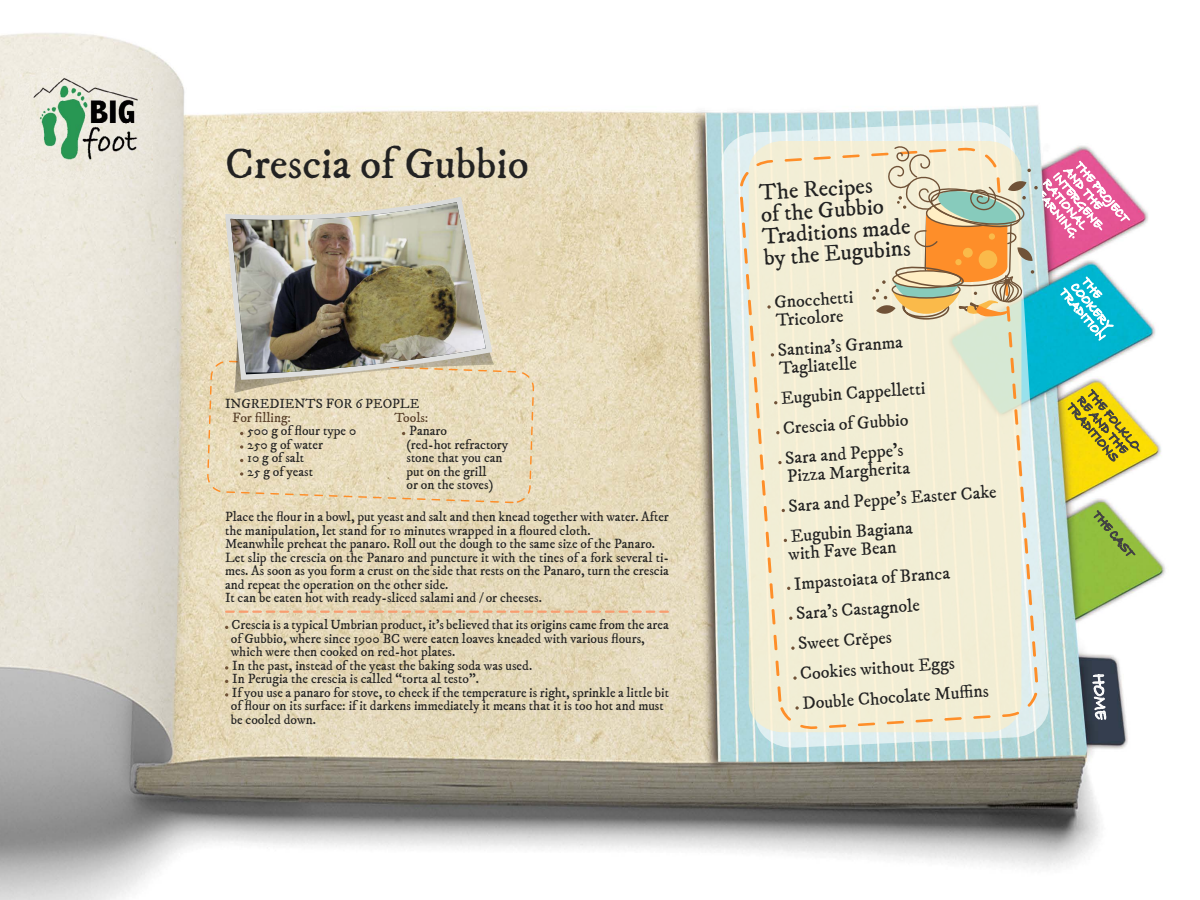
<style>
.page{position:relative;width:1200px;height:900px;background:#fff}
.page>*{position:absolute;margin:0;border:0;box-sizing:border-box;transform-origin:0 0}
.t1{font:43.5px "IM FELL DW Pica PRO Roman";color:#222}
.t2{font:23.1px "IM FELL DW Pica PRO Roman";color:#222}
.t3{font:18.75px "Bradley Hand ITCTT Bold";color:#fff;scale:.83 1}
.t4{font:18px "IM FELL DW Pica PRO Roman";color:#222}
.t5{font:14.1px/12px "Bradley Hand ITCTT Bold";color:#424242;scale:.83 1}
.t6{font:14.1px/12px "Bradley Hand ITCTT Bold";color:#fff;scale:.83 1}
.t7{font:13.5px/13.5px "IM FELL DW Pica PRO Roman";color:#222}
.t8{font:13.5px "IM FELL DW Pica PRO Roman";color:#563d27}
</style>
<div class="page">
<img style="left:0;top:33px;width:1166px;height:867px">
<svg style="left:720px;top:121px;width:330px;height:628px;background:#c8e2e3"></svg>
<svg style="left:740px;top:148px;width:298px;height:581px;background:#efecd4"></svg>
<svg style="left:207px;top:361px;width:327px;height:142px;background:#e7daba"></svg>
<svg style="left:226px;top:200px;width:268px;height:193px;background:#e0d4b5"></svg>
<svg style="left:225px;top:197px;width:267px;height:183px;background:#e3d8bd"></svg>
<img style="left:231px;top:202px;width:10px;height:170px">
<img style="left:241px;top:202px;width:245px;height:172px">
<svg style="left:1092px;top:674px;width:16px;height:46px"></svg>
<img style="left:18px;top:69px;width:134px;height:110px">
<svg style="left:240px;top:445px;width:3px;height:4px"></svg>
<svg style="left:240px;top:472px;width:3px;height:4px"></svg>
<svg style="left:225px;top:666px;width:3px;height:4px"></svg>
<svg style="left:225px;top:693px;width:3px;height:4px"></svg>
<svg style="left:226px;top:611px;width:442px;height:2px"></svg>
<svg style="left:1068px;top:388px;width:72px;height:79px;background:#d6c230"></svg>
<svg style="left:1094px;top:509px;width:42px;height:48px;background:#99b65e"></svg>
<svg style="left:767px;top:305px;width:4px;height:4px"></svg>
<svg style="left:771px;top:353px;width:3px;height:4px"></svg>
<svg style="left:776px;top:431px;width:4px;height:3px"></svg>
<svg style="left:778px;top:461px;width:4px;height:3px"></svg>
<svg style="left:789px;top:617px;width:4px;height:3px"></svg>
<svg style="left:791px;top:646px;width:4px;height:4px"></svg>
<svg style="left:793px;top:676px;width:4px;height:4px"></svg>
<svg style="left:795px;top:706px;width:4px;height:4px"></svg>
<svg style="left:872px;top:144px;width:258px;height:209px;background:#c4c3b7"></svg>
<p class="t1" style="left:225px;top:138px;width:305px">Crescia of Gubbio</p>
<p class="t7" style="left:225px;top:397px;width:196px">INGREDIENTS FOR 6 PEOPLE</p>
<p class="t8" style="left:233px;top:409px;width:60px">For filling:</p>
<p class="t7" style="left:247px;top:424px;width:111px">500 g of flour type 0</p>
<p class="t7" style="left:247px;top:438px;width:77px">250 g of water</p>
<p class="t7" style="left:247px;top:451px;width:58px">10 g of salt</p>
<p class="t7" style="left:247px;top:465px;width:67px">25 g of yeast</p>
<p class="t8" style="left:394px;top:409px;width:35px">Tools:</p>
<p class="t7" style="left:409px;top:424px;width:39px">Panaro</p>
<p class="t7" style="left:406px;top:438px;width:103px">(red-hot refractory stone that you can</p>
<p class="t7" style="left:406px;top:465px;width:82px">put on the grill</p>
<p class="t7" style="left:406px;top:478px;width:88px">or on the stoves)</p>
<p class="t7" style="left:225px;top:510px;width:445px">Place the flour in a bowl, put yeast and salt and then knead together with water. After the manipulation, let stand for 10 minutes wrapped in a floured cloth.</p>
<p class="t7" style="left:225px;top:537px;width:432px">Meanwhile preheat the panaro. Roll out the dough to the same size of the Panaro.</p>
<p class="t7" style="left:225px;top:551px;width:445px;text-align:justify">Let slip the crescia on the Panaro and puncture it with the tines of a fork several ti&shy;mes. As soon as you form a crust on the side that rests on the Panaro, turn the crescia and repeat the operation on the other side.</p>
<p class="t7" style="left:225px;top:591px;width:318px">It can be eaten hot with ready-sliced salami and / or cheeses.</p>
<p class="t7" style="left:232px;top:618px;width:439px">Crescia is a typical Umbrian product, it’s believed that its origins came from the area</p>
<p class="t7" style="left:231px;top:632px;width:416px">of Gubbio, where since 1900 BC were eaten loaves kneaded with various flours,</p>
<p class="t7" style="left:231px;top:645px;width:226px">which were then cooked on red-hot plates.</p>
<p class="t7" style="left:232px;top:659px;width:302px">In the past, instead of the yeast the baking soda was used.</p>
<p class="t7" style="left:232px;top:672px;width:248px">In Perugia the crescia is called “torta al testo”.</p>
<p class="t7" style="left:232px;top:686px;width:439px">If you use a panaro for stove, to check if the temperature is right, sprinkle a little bit</p>
<p class="t7" style="left:231px;top:699px;width:434px">of flour on its surface: if it darkens immediately it means that it is too hot and must</p>
<p class="t7" style="left:231px;top:713px;width:87px">be cooled down.</p>
<p class="t2" style="left:758px;top:179px;width:115px;rotate:-4deg">The Recipes</p>
<p class="t2" style="left:760px;top:201px;width:125px;rotate:-4deg">of the Gubbio</p>
<p class="t2" style="left:761px;top:222px;width:150px;rotate:-4deg">Traditions made</p>
<p class="t2" style="left:763px;top:244px;width:148px;rotate:-4deg">by the Eugubins</p>
<p class="t4" style="left:774px;top:291px;width:81px;rotate:-4deg">Gnocchetti</p>
<p class="t4" style="left:775px;top:309px;width:69px;rotate:-4deg">Tricolore</p>
<p class="t4" style="left:777px;top:339px;width:127px;rotate:-4deg">Santina’s Granma</p>
<p class="t4" style="left:779px;top:357px;width:79px;rotate:-4deg">Tagliatelle</p>
<p class="t4" style="left:780px;top:387px;width:146px;rotate:-4deg">Eugubin Cappelletti</p>
<p class="t4" style="left:782px;top:417px;width:127px;rotate:-4deg">Crescia of Gubbio</p>
<p class="t4" style="left:784px;top:447px;width:120px;rotate:-4deg">Sara and Peppe’s</p>
<p class="t4" style="left:786px;top:465px;width:125px;rotate:-4deg">Pizza Margherita</p>
<p class="t4" style="left:788px;top:495px;width:210px;rotate:-4deg">Sara and Peppe’s Easter Cake</p>
<p class="t4" style="left:790px;top:525px;width:124px;rotate:-4deg">Eugubin Bagiana</p>
<p class="t4" style="left:788px;top:543px;width:110px;rotate:-4deg">with Fave Bean</p>
<p class="t4" style="left:793px;top:573px;width:158px;rotate:-4deg">Impastoiata of Branca</p>
<p class="t4" style="left:795px;top:603px;width:126px;rotate:-4deg">Sara’s Castagnole</p>
<p class="t4" style="left:797px;top:633px;width:95px;rotate:-4deg">Sweet Crěpes</p>
<p class="t4" style="left:799px;top:663px;width:156px;rotate:-4deg">Cookies without Eggs</p>
<p class="t4" style="left:802px;top:692px;width:188px;rotate:-4deg">Double Chocolate Muffi ns</p>
<p class="t6" style="left:1077px;top:278px;width:78px;rotate:50deg">COOKERY<br>TRADITION</p>
<p class="t5" style="left:1093px;top:385px;width:99px;rotate:50deg">THE FOLKLO-<br>RE AND THE<br>TRADITIONS</p>
<p class="t3" style="left:1113px;top:673px;width:57px;rotate:87deg">HOME</p>
</div>
